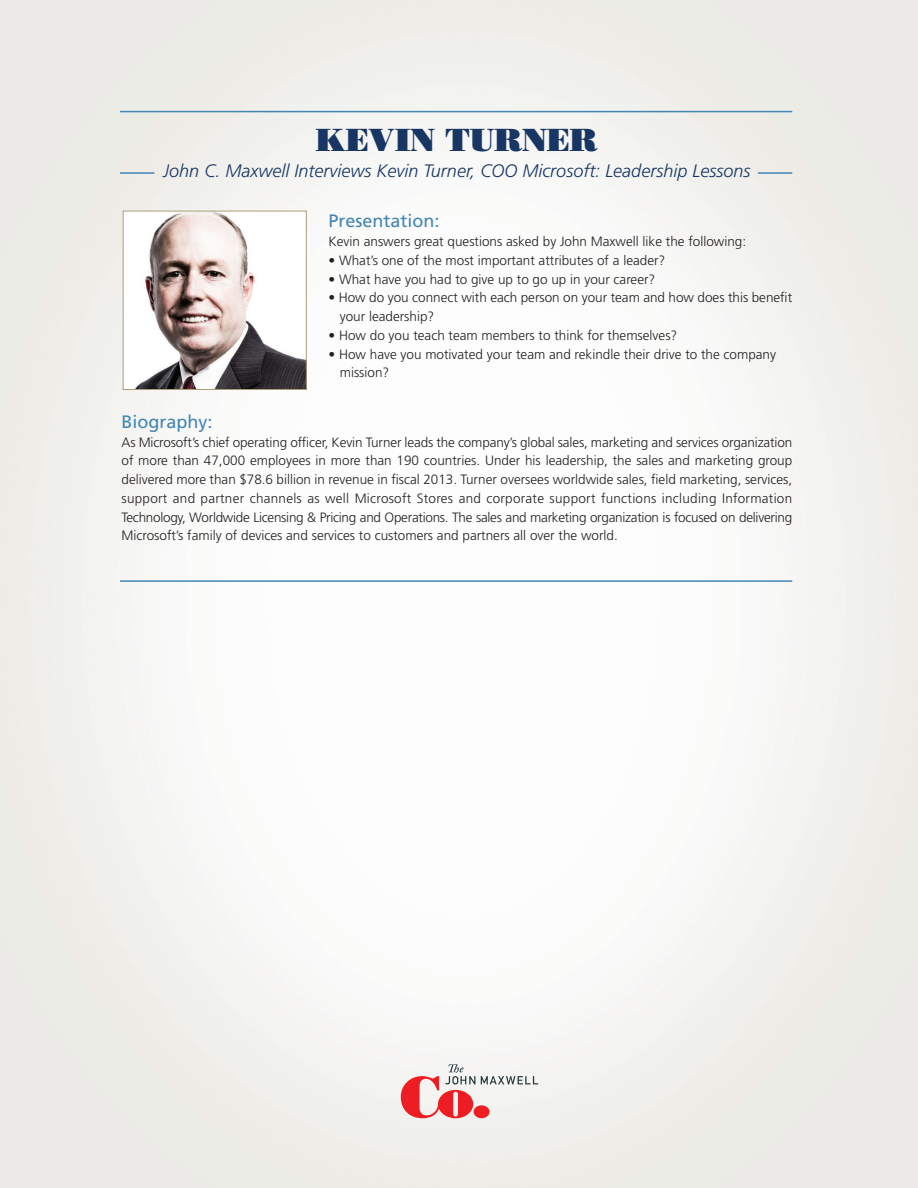
<style>
.page{position:relative;width:918px;height:1188px;background:#fff}
.page>*{position:absolute;margin:0;border:0;box-sizing:border-box;transform-origin:0 0}
.t1{font:31.5px "Bodoni Poster S Si";color:#173664}
.t2{font:italic 300 18px "Frutiger LT Std";color:#173664}
.t3{font:18px "Frutiger LT Std";color:#4286b4}
.t4{font:300 13.5px/18.8px "Frutiger LT Std";color:#231f20}
</style>
<div class="page">
<svg style="left:401px;top:1064px;width:137px;height:54px"></svg>
<hr style="left:120px;top:172px;width:34px;height:2px;background:#4286b4">
<hr style="left:758px;top:172px;width:34px;height:2px;background:#4286b4">
<img style="left:135px;top:213px;width:170px;height:175px">
<div style="left:123px;top:211px;width:184px;height:179px;border:1px solid #ac9c7c"></div>
<hr style="left:120px;top:580px;width:672px;height:2px;background:#4286b4">
<hr style="left:120px;top:111px;width:672px;height:1px;background:#4286b4">
<h1 class="t1" style="left:316px;top:121px;width:283px">KEVIN TURNER</h1>
<h2 class="t2" style="left:163px;top:160px;width:589px">John C. Maxwell Interviews Kevin Turner, COO Microsoft: Leadership Lessons</h2>
<h2 class="t3" style="left:329px;top:211px;width:113px">Presentation:</h2>
<p class="t4" style="left:329px;top:232px;width:419px">Kevin answers great questions asked by John Maxwell like the following:</p>
<p class="t4" style="left:329px;top:251px;width:338px">• What’s one of the most important attributes of a leader?</p>
<p class="t4" style="left:329px;top:270px;width:328px">• What have you had to give up to go up in your career?</p>
<p class="t4" style="left:340px;top:289px;width:454px;text-indent:-11px">• How do you connect with each person on your team and how does this benefit your leadership?</p>
<p class="t4" style="left:329px;top:326px;width:350px">• How do you teach team members to think for themselves?</p>
<p class="t4" style="left:340px;top:345px;width:438px;text-indent:-11px">• How have you motivated your team and rekindle their drive to the company mission?</p>
<h2 class="t3" style="left:122px;top:411px;width:93px">Biography:</h2>
<p class="t4" style="left:122px;top:433px;width:672px;text-align:justify">As Microsoft’s chief operating officer, Kevin Turner leads the company’s global sales, marketing and services organization of more than 47,000 employees in more than 190 countries. Under his leadership, the sales and marketing group delivered more than $78.6 billion in revenue in fiscal 2013. Turner oversees worldwide sales, field marketing, services, support and partner channels as well Microsoft Stores and corporate support functions including Information Technology, Worldwide Licensing &amp; Pricing and Operations. The sales and marketing organization is focused on delivering Microsoft’s family of devices and services to customers and partners all over the world.</p>
</div>
